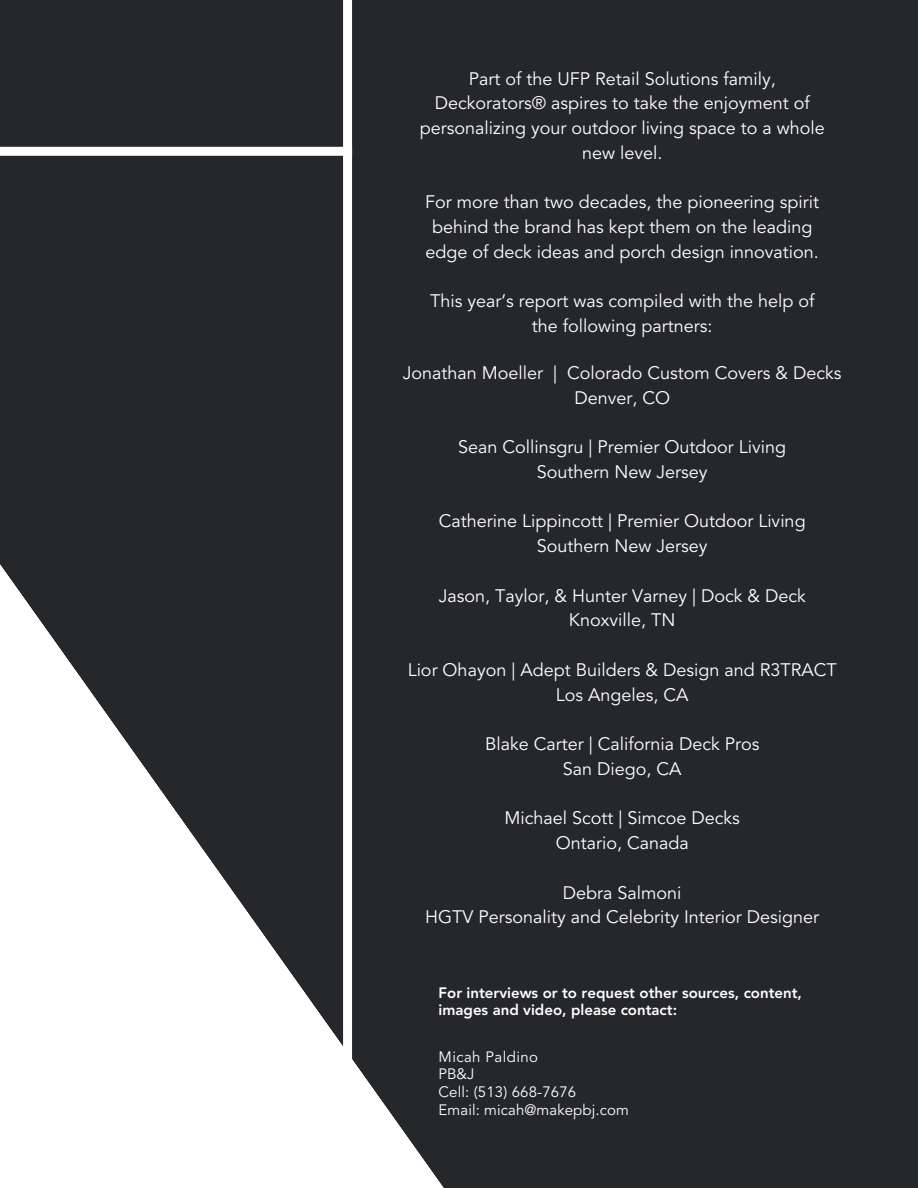
<style>
.page{position:relative;width:918px;height:1188px;background:#25272a}
.page>*{position:absolute;margin:0;border:0;box-sizing:border-box;transform-origin:0 0}
.t1{font:18px/24.8px "Avenir LT Std";color:#fff;text-align:center}
.t2{font:800 15px/16.8px "Avenir LT Std";color:#fff}
.t3{font:15px "Avenir LT Std";letter-spacing:.01em;color:#fff}
.t4{font:15px "Avenir LT Std";letter-spacing:.03em;color:#fff}
</style>
<div class="page">
<div style="left:343px;top:0;width:9px;height:1188px;background:#fff"></div>
<div style="left:0;top:147px;width:352px;height:9px;background:#fff"></div>
<svg style="left:0;top:530px;width:444px;height:658px"></svg>
<h1 class="t1" style="left:420px;top:68px;width:406px">Part of the UFP Retail Solutions family, Deckorators® aspires to take the enjoyment of personalizing your outdoor living space to a whole new level.</h1>
<h1 class="t1" style="left:425px;top:191px;width:395px">For more than two decades, the pioneering spirit behind the brand has kept them on the leading edge of deck ideas and porch design innovation.</h1>
<h1 class="t1" style="left:430px;top:290px;width:386px">This year’s report was compiled with the help of the following partners:</h1>
<h1 class="t1" style="left:403px;top:362px;width:440px">Jonathan Moeller | Colorado Custom Covers &amp; Decks<br>Denver, CO</h1>
<h1 class="t1" style="left:458px;top:436px;width:329px">Sean Collinsgru | Premier Outdoor Living<br>Southern New Jersey</h1>
<h1 class="t1" style="left:439px;top:510px;width:368px">Catherine Lippincott | Premier Outdoor Living<br>Southern New Jersey</h1>
<h1 class="t1" style="left:439px;top:585px;width:369px">Jason, Taylor, &amp; Hunter Varney | Dock &amp; Deck<br>Knoxville, TN</h1>
<h1 class="t1" style="left:408px;top:659px;width:431px">Lior Ohayon | Adept Builders &amp; Design and R3TRACT<br>Los Angeles, CA</h1>
<h1 class="t1" style="left:485px;top:733px;width:276px">Blake Carter | California Deck Pros<br>San Diego, CA</h1>
<h1 class="t1" style="left:505px;top:807px;width:237px">Michael Scott | Simcoe Decks<br>Ontario, Canada</h1>
<h1 class="t1" style="left:425px;top:882px;width:395px">Debra Salmoni<br>HGTV Personality and Celebrity Interior Designer</h1>
<h2 class="t2" style="left:439px;top:986px;width:365px">For interviews or to request other sources, content, images and video, please contact:</h2>
<p class="t4" style="left:439px;top:1051px;width:101px">Micah Paldino</p>
<p class="t3" style="left:439px;top:1068px;width:37px">PB&amp;J</p>
<p class="t3" style="left:439px;top:1086px;width:139px">Cell: (513) 668-7676</p>
<p class="t3" style="left:439px;top:1104px;width:192px">Email: micah@makepbj.com</p>
</div>
